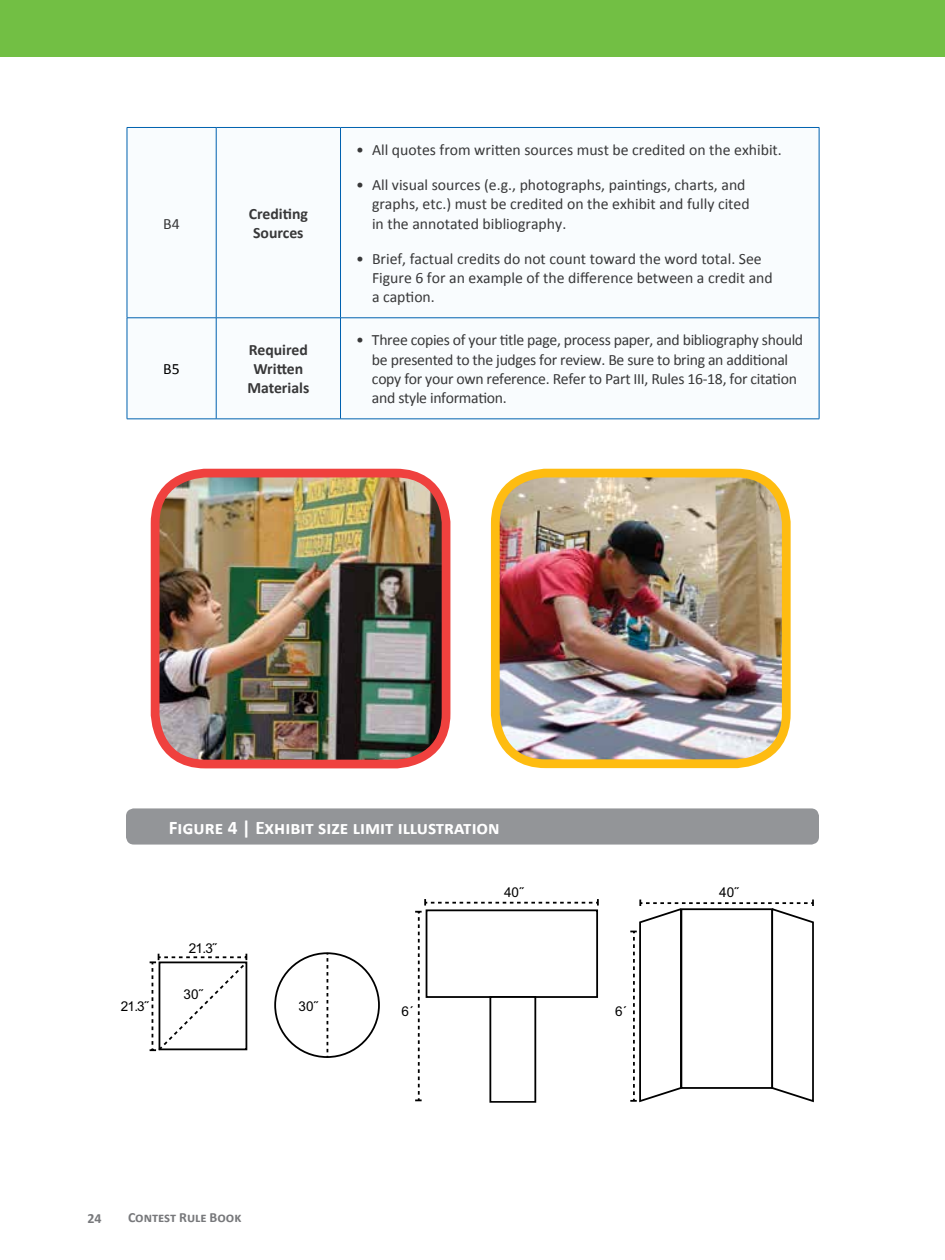
<style>
.page{position:relative;width:945px;height:1260px;background:#fff}
.page>*{position:absolute;margin:0;border:0;box-sizing:border-box;transform-origin:0 0}
.t1{font:700 19.25px "Calibri";color:#fff}
.t2{font:15.75px/19.2px "Calibri";color:#383839}
.t3{font:15.75px/19.2px "Calibri";letter-spacing:-.02em;color:#383839}
.t4{font:700 15.75px/19.2px "Calibri";color:#383839}
.t5{font:15.75px "Calibri";color:#000}
.t6{font:700 14px "Calibri";color:#77787b}
.t7{font:13.47px "Arial";color:#000}
</style>
<div class="page">
<svg style="left:128px;top:128px;width:691px;height:291px"></svg>
<hr style="left:127px;top:127px;width:89px;height:1px;background:#0061af">
<hr style="left:127px;top:128px;width:1px;height:190px;background:#0061af">
<hr style="left:216px;top:127px;width:125px;height:1px;background:#0061af">
<hr style="left:216px;top:128px;width:1px;height:190px;background:#0061af">
<hr style="left:341px;top:127px;width:478px;height:1px;background:#0061af">
<hr style="left:340px;top:128px;width:1px;height:190px;background:#0061af">
<hr style="left:819px;top:128px;width:1px;height:190px;background:#0061af">
<hr style="left:127px;top:317px;width:89px;height:1px;background:#0061af">
<hr style="left:127px;top:318px;width:1px;height:101px;background:#0061af">
<hr style="left:216px;top:317px;width:125px;height:1px;background:#0061af">
<hr style="left:216px;top:318px;width:1px;height:101px;background:#0061af">
<hr style="left:341px;top:317px;width:478px;height:1px;background:#0061af">
<hr style="left:340px;top:318px;width:1px;height:101px;background:#0061af">
<hr style="left:819px;top:318px;width:1px;height:101px;background:#0061af">
<hr style="left:127px;top:419px;width:89px;height:1px;background:#0061af">
<hr style="left:216px;top:419px;width:125px;height:1px;background:#0061af">
<hr style="left:341px;top:419px;width:478px;height:1px;background:#0061af">
<div style="left:0;top:0;width:945px;height:56px;background:#72bf44"></div>
<svg style="left:630px;top:900px;width:184px;height:203px"></svg>
<svg style="left:415px;top:899px;width:184px;height:56px"></svg>
<div style="left:426px;top:909px;width:172px;height:89px;background:#fff;border:2px solid #000"></div>
<svg style="left:274px;top:955px;width:263px;height:148px"></svg>
<svg style="left:150px;top:954px;width:98px;height:98px"></svg>
<svg style="left:327px;top:955px;width:1px;height:100px"></svg>
<div style="left:274px;top:952px;width:106px;height:106px;border:2px solid #000;border-radius:50%"></div>
<div style="left:126px;top:808px;width:693px;height:37px;background:#939598;border-radius:8px"></div>
<img style="left:155px;top:473px;width:291px;height:289px">
<div style="left:151px;top:469px;width:299px;height:299px;border:9px solid #ef413e;border-radius:50px"></div>
<img style="left:495px;top:474px;width:286px;height:284px">
<div style="left:491px;top:469px;width:300px;height:299px;border:9px solid #febc11;border-radius:50px"></div>
<p class="t2" style="left:163px;top:214px;width:18px">B4</p>
<p class="t4" style="left:249px;top:204px;width:61px">Crediting<br>Sources</p>
<p class="t2" style="left:356px;top:140px;width:427px">• All quotes from written sources must be credited on the exhibit.</p>
<p class="t2" style="left:372px;top:175px;width:379px;text-indent:-16px">• All visual sources (e.g., photographs, paintings, charts, and graphs, etc.) must be credited on the exhibit and fully cited in the annotated bibliography.</p>
<p class="t2" style="left:372px;top:249px;width:402px;text-indent:-16px">• Brief, factual credits do not count toward the word total. See<br>Figure 6 for an example of the difference between a credit and a caption.</p>
<p class="t5" style="left:163px;top:359px;width:18px">B5</p>
<p class="t4" style="left:247px;top:340px;width:63px;text-align:center">Required<br>Written<br>Materials</p>
<p class="t3" style="left:372px;top:331px;width:433px;text-indent:-16px">• Three copies of your title page, process paper, and bibliography should be presented to the judges for review. Be sure to bring an additional copy for your own reference. Refer to Part III, Rules 16-18, for citation and style information.</p>
<p class="t1" style="left:169px;top:815px;width:332px">Figure 4 | Exhibit size limit illustration</p>
<p class="t7" style="left:121px;top:998px;width:29px">21.3˝</p>
<p class="t7" style="left:189px;top:940px;width:29px">21.3˝</p>
<p class="t7" style="left:184px;top:987px;width:21px">30˝</p>
<p class="t7" style="left:298px;top:998px;width:21px">30˝</p>
<p class="t6" style="left:88px;top:1209px;width:16px">24</p>
<p class="t6" style="left:128px;top:1209px;width:115px">Contest Rule Book</p>
<p class="t7" style="left:402px;top:1004px;width:14px">6´</p>
<p class="t7" style="left:504px;top:885px;width:21px">40˝</p>
<p class="t7" style="left:615px;top:1004px;width:14px">6´</p>
<p class="t7" style="left:719px;top:885px;width:21px">40˝</p>
</div>
